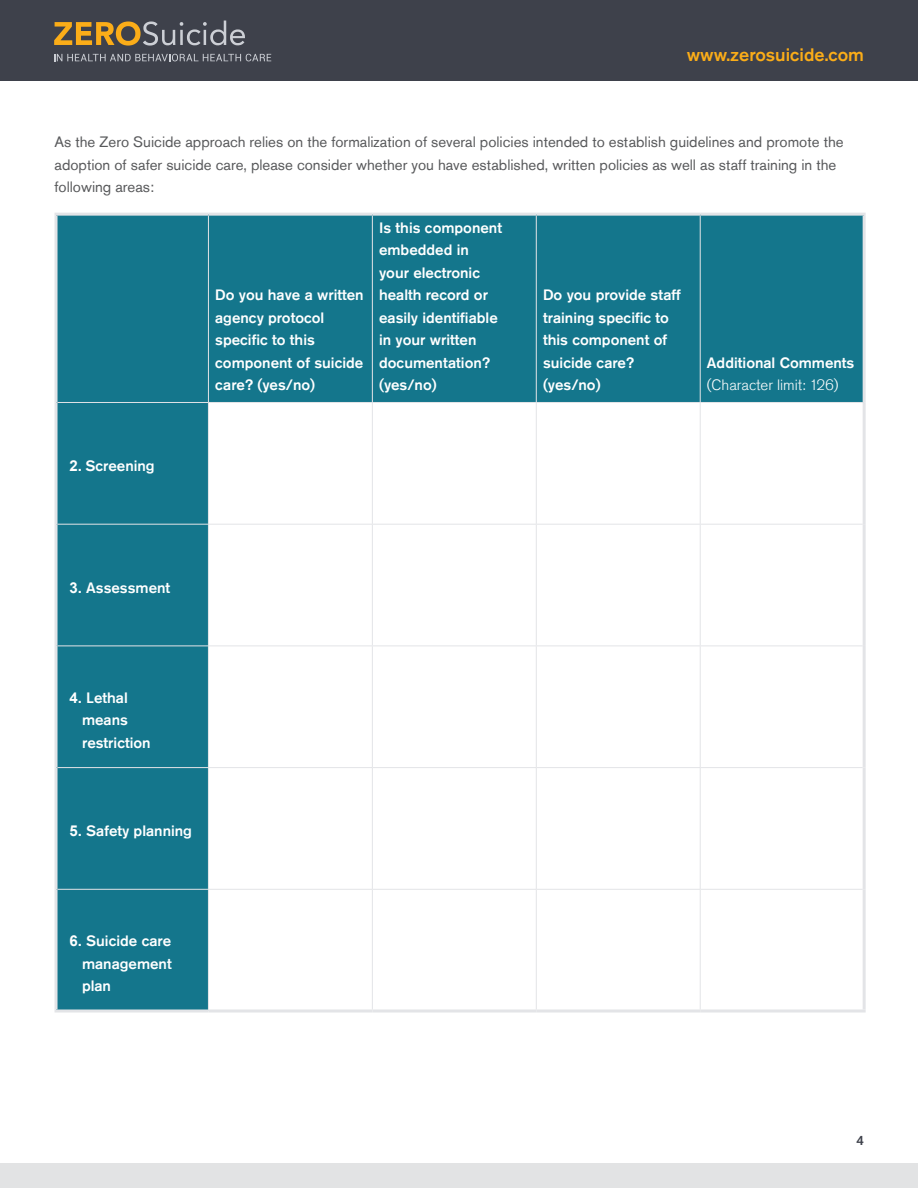
<style>
.page{position:relative;width:918px;height:1188px;background:#fff}
.page>*{position:absolute;margin:0;border:0;box-sizing:border-box;transform-origin:0 0}
.t1{font:500 18px "Akzidenz Grotesk Std";color:#fbad18}
.Table_head{font:500 15px/22.5px "Akzidenz Grotesk Std";color:#fff}
.Body_AFTER_0_125{font:15px/22.5px "Akzidenz Grotesk Std";color:#58595b}
.Table_head-2{font:300 15px/22.5px "Akzidenz Grotesk Std";color:#fff}
.t2{font:500 13.5px "Akzidenz Grotesk Std";color:#3e414b}
.s1{font-family:"Arial";font-weight:700}
.s2{font-weight:500}
</style>
<div class="page">
<div style="left:0;top:0;width:918px;height:81px;background:#3e414b"></div>
<svg style="left:54px;top:21px;width:191px;height:25px"></svg>
<svg style="left:54px;top:54px;width:217px;height:7px"></svg>
<div style="left:0;top:1163px;width:918px;height:25px;background:#e2e3e4"></div>
<div style="left:58px;top:216px;width:805px;height:794px;background:#14768c"></div>
<svg style="left:209px;top:403px;width:654px;height:607px"></svg>
<hr style="left:58px;top:524px;width:150px;height:1px;background:#e3e4e7">
<hr style="left:58px;top:646px;width:150px;height:1px;background:#e3e4e7">
<hr style="left:58px;top:767px;width:150px;height:1px;background:#e3e4e7">
<hr style="left:208px;top:403px;width:1px;height:121px;background:#e3e4e7">
<hr style="left:208px;top:525px;width:1px;height:121px;background:#e3e4e7">
<hr style="left:208px;top:646px;width:1px;height:121px;background:#e3e4e7">
<hr style="left:208px;top:768px;width:1px;height:121px;background:#e3e4e7">
<hr style="left:208px;top:213px;width:164px;height:3px;background:#e3e4e7">
<hr style="left:372px;top:213px;width:164px;height:3px;background:#e3e4e7">
<hr style="left:536px;top:213px;width:164px;height:3px;background:#e3e4e7">
<hr style="left:700px;top:213px;width:166px;height:3px;background:#e3e4e7">
<hr style="left:55px;top:402px;width:3px;height:122px;background:#e3e4e7">
<hr style="left:55px;top:524px;width:3px;height:122px;background:#e3e4e7">
<hr style="left:55px;top:646px;width:3px;height:122px;background:#e3e4e7">
<hr style="left:55px;top:768px;width:3px;height:121px;background:#e3e4e7">
<hr style="left:58px;top:889px;width:150px;height:1px;background:#e3e4e7">
<hr style="left:208px;top:890px;width:1px;height:120px;background:#e3e4e7">
<hr style="left:55px;top:889px;width:3px;height:121px;background:#e3e4e7">
<hr style="left:55px;top:1010px;width:153px;height:2px;background:#e3e4e7">
<hr style="left:208px;top:402px;width:164px;height:1px;background:#e3e4e7">
<hr style="left:372px;top:402px;width:164px;height:1px;background:#e3e4e7">
<hr style="left:536px;top:402px;width:164px;height:1px;background:#e3e4e7">
<hr style="left:700px;top:402px;width:163px;height:1px;background:#e3e4e7">
<hr style="left:208px;top:1010px;width:164px;height:2px;background:#e3e4e7">
<hr style="left:372px;top:1010px;width:164px;height:2px;background:#e3e4e7">
<hr style="left:536px;top:1010px;width:164px;height:2px;background:#e3e4e7">
<hr style="left:700px;top:1010px;width:166px;height:2px;background:#e3e4e7">
<hr style="left:372px;top:216px;width:1px;height:186px;background:#e3e4e7">
<hr style="left:536px;top:216px;width:1px;height:186px;background:#e3e4e7">
<hr style="left:700px;top:216px;width:1px;height:186px;background:#e3e4e7">
<hr style="left:863px;top:402px;width:3px;height:122px;background:#e3e4e7">
<hr style="left:863px;top:524px;width:3px;height:122px;background:#e3e4e7">
<hr style="left:863px;top:646px;width:3px;height:122px;background:#e3e4e7">
<hr style="left:863px;top:768px;width:3px;height:121px;background:#e3e4e7">
<hr style="left:863px;top:889px;width:3px;height:121px;background:#e3e4e7">
<hr style="left:863px;top:216px;width:3px;height:186px;background:#e3e4e7">
<hr style="left:55px;top:213px;width:153px;height:3px;background:#e3e4e7">
<hr style="left:55px;top:216px;width:3px;height:186px;background:#e3e4e7">
<hr style="left:208px;top:216px;width:1px;height:186px;background:#e3e4e7">
<hr style="left:58px;top:402px;width:150px;height:1px;background:#e3e4e7">
<hr style="left:372px;top:403px;width:1px;height:121px;background:#e3e4e7">
<hr style="left:536px;top:403px;width:1px;height:121px;background:#e3e4e7">
<hr style="left:700px;top:403px;width:1px;height:121px;background:#e3e4e7">
<hr style="left:208px;top:524px;width:164px;height:1px;background:#e3e4e7">
<hr style="left:372px;top:524px;width:164px;height:1px;background:#e3e4e7">
<hr style="left:372px;top:525px;width:1px;height:121px;background:#e3e4e7">
<hr style="left:536px;top:524px;width:164px;height:1px;background:#e3e4e7">
<hr style="left:536px;top:525px;width:1px;height:121px;background:#e3e4e7">
<hr style="left:700px;top:524px;width:163px;height:1px;background:#e3e4e7">
<hr style="left:700px;top:525px;width:1px;height:121px;background:#e3e4e7">
<hr style="left:208px;top:646px;width:164px;height:1px;background:#e3e4e7">
<hr style="left:372px;top:646px;width:164px;height:1px;background:#e3e4e7">
<hr style="left:372px;top:646px;width:1px;height:121px;background:#e3e4e7">
<hr style="left:536px;top:646px;width:164px;height:1px;background:#e3e4e7">
<hr style="left:536px;top:646px;width:1px;height:121px;background:#e3e4e7">
<hr style="left:700px;top:646px;width:163px;height:1px;background:#e3e4e7">
<hr style="left:700px;top:646px;width:1px;height:121px;background:#e3e4e7">
<hr style="left:208px;top:767px;width:164px;height:1px;background:#e3e4e7">
<hr style="left:372px;top:767px;width:164px;height:1px;background:#e3e4e7">
<hr style="left:372px;top:768px;width:1px;height:121px;background:#e3e4e7">
<hr style="left:536px;top:767px;width:164px;height:1px;background:#e3e4e7">
<hr style="left:536px;top:768px;width:1px;height:121px;background:#e3e4e7">
<hr style="left:700px;top:767px;width:163px;height:1px;background:#e3e4e7">
<hr style="left:700px;top:768px;width:1px;height:121px;background:#e3e4e7">
<hr style="left:208px;top:889px;width:164px;height:1px;background:#e3e4e7">
<hr style="left:372px;top:889px;width:164px;height:1px;background:#e3e4e7">
<hr style="left:372px;top:890px;width:1px;height:120px;background:#e3e4e7">
<hr style="left:536px;top:889px;width:164px;height:1px;background:#e3e4e7">
<hr style="left:536px;top:890px;width:1px;height:120px;background:#e3e4e7">
<hr style="left:700px;top:889px;width:163px;height:1px;background:#e3e4e7">
<hr style="left:700px;top:890px;width:1px;height:120px;background:#e3e4e7">
<p class="t1" style="left:687px;top:44px;width:179px">www.zerosuicide.com</p>
<p class="Body_AFTER_0_125" style="left:55px;top:131px;width:791px">As the Zero Suicide approach relies on the formalization of several policies intended to establish guidelines and promote the adoption of safer suicide care, please consider whether you have established, written policies as well as staff training in the following areas:</p>
<p class="Table_head" style="left:70px;top:454px;width:87px"><span class="s1">2.</span> Screening</p>
<p class="Table_head" style="left:215px;top:284px;width:150px">Do you have a written agency protocol specific to this component of suicide care? (yes/no)</p>
<p class="Table_head" style="left:379px;top:216px;width:124px">Is this component embedded in your electronic health record or easily identifiable in your written documentation? (yes/no)</p>
<p class="Table_head" style="left:543px;top:284px;width:139px">Do you provide staff training specific to this component of suicide care?</p>
<p class="Table_head" style="left:543px;top:374px;width:59px">(yes/no)</p>
<p class="Table_head-2" style="left:707px;top:352px;width:149px"><span class="s2">Additional Comments </span>(Character limit: 126)</p>
<p class="Table_head" style="left:70px;top:576px;width:102px"><span class="s1">3.</span> Assessment</p>
<p class="Table_head" style="left:82px;top:686px;width:70px;text-indent:-13px"><span class="s1">4.</span> Lethal means restriction</p>
<p class="Table_head" style="left:70px;top:819px;width:124px"><span class="s1">5.</span> Safety planning</p>
<p class="Table_head" style="left:82px;top:929px;width:91px;text-align:justify;text-indent:-13px"><span class="s1">6.</span> Suicide care management plan</p>
<p class="t2" style="left:856px;top:1132px;width:9px">4</p>
</div>
